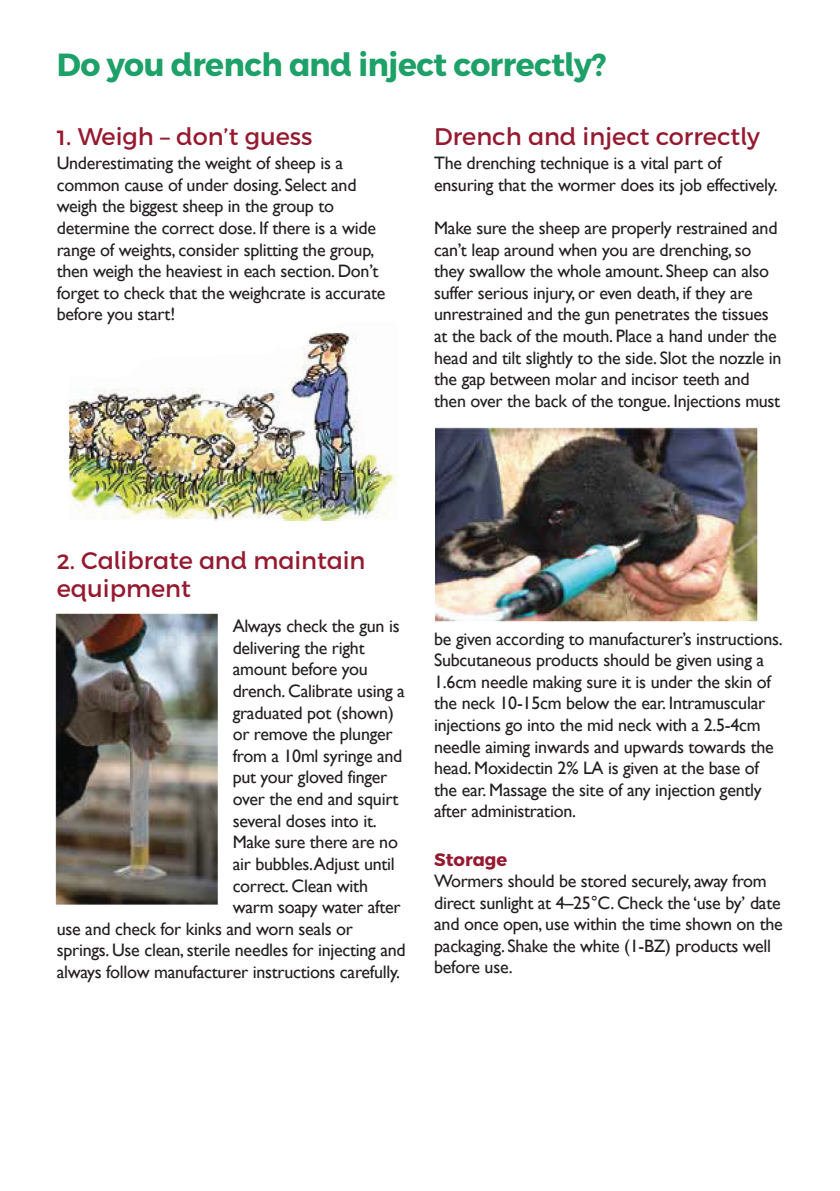
<style>
.page{position:relative;width:840px;height:1191px;background:#fff}
.page>*{position:absolute;margin:0;border:0;box-sizing:border-box;transform-origin:0 0}
.t1{font:700 32px "Cymraeg Alternates";letter-spacing:-.015em;color:#1da168}
.t2{font:24px/28px "Cymraeg Alternates";color:#951a30}
.t3{font:18px/21.6px "Gill Sans";letter-spacing:-.015em;color:#231f20}
.t4{font:700 18px "Cymraeg Alternates";color:#951a30}
</style>
<div class="page">
<img style="left:55px;top:333px;width:342px;height:572px">
<img style="left:435px;top:427px;width:323px;height:195px">
<p class="t1" style="left:57px;top:46px;width:551px">Do you drench and inject correctly?</p>
<p class="t2" style="left:57px;top:123px;width:257px">1. Weigh – don’t guess</p>
<p class="t3" style="left:57px;top:152px;width:330px">Underestimating the weight of sheep is a common cause of under dosing. Select and weigh the biggest sheep in the group to determine the correct dose. If there is a wide range of weights, consider splitting the group, then weigh the heaviest in each section. Don’t forget to check that the weighcrate is accurate before you start!</p>
<p class="t2" style="left:434px;top:123px;width:327px">Drench and inject correctly</p>
<p class="t3" style="left:434px;top:152px;width:345px">The drenching technique is a vital part of ensuring that the wormer does its job effectively.</p>
<p class="t3" style="left:434px;top:217px;width:349px">Make sure the sheep are properly restrained and can’t leap around when you are drenching, so they swallow the whole amount. Sheep can also suffer serious injury, or even death, if they are unrestrained and the gun penetrates the tissues at the back of the mouth. Place a hand under the head and tilt slightly to the side. Slot the nozzle in the gap between molar and incisor teeth and then over the back of the tongue. Injections must</p>
<p class="t2" style="left:57px;top:546px;width:310px">2. Calibrate and maintain equipment</p>
<p class="t3" style="left:232px;top:615px;width:174px">Always check the gun is delivering the right amount before you drench. Calibrate using a graduated pot (shown) or remove the plunger from a 10ml syringe and put your gloved finger over the end and squirt several doses into it.<br>Make sure there are no air bubbles.Adjust until correct. Clean with warm soapy water after</p>
<p class="t3" style="left:57px;top:917px;width:350px">use and check for kinks and worn seals or springs. Use clean, sterile needles for injecting and always follow manufacturer instructions carefully.</p>
<p class="t3" style="left:434px;top:627px;width:350px">be given according to manufacturer’s instructions.<br>Subcutaneous products should be given using a 1.6cm needle making sure it is under the skin of the neck 10-15cm below the ear. Intramuscular injections go into the mid neck with a 2.5-4cm needle aiming inwards and upwards towards the head. Moxidectin 2% LA is given at the base of the ear. Massage the site of any injection gently after administration.</p>
<p class="t4" style="left:434px;top:848px;width:74px">Storage</p>
<p class="t3" style="left:434px;top:870px;width:350px">Wormers should be stored securely, away from direct sunlight at 4–25°C. Check the ‘use by’ date and once open, use within the time shown on the packaging. Shake the white (1-BZ) products well before use.</p>
</div>
